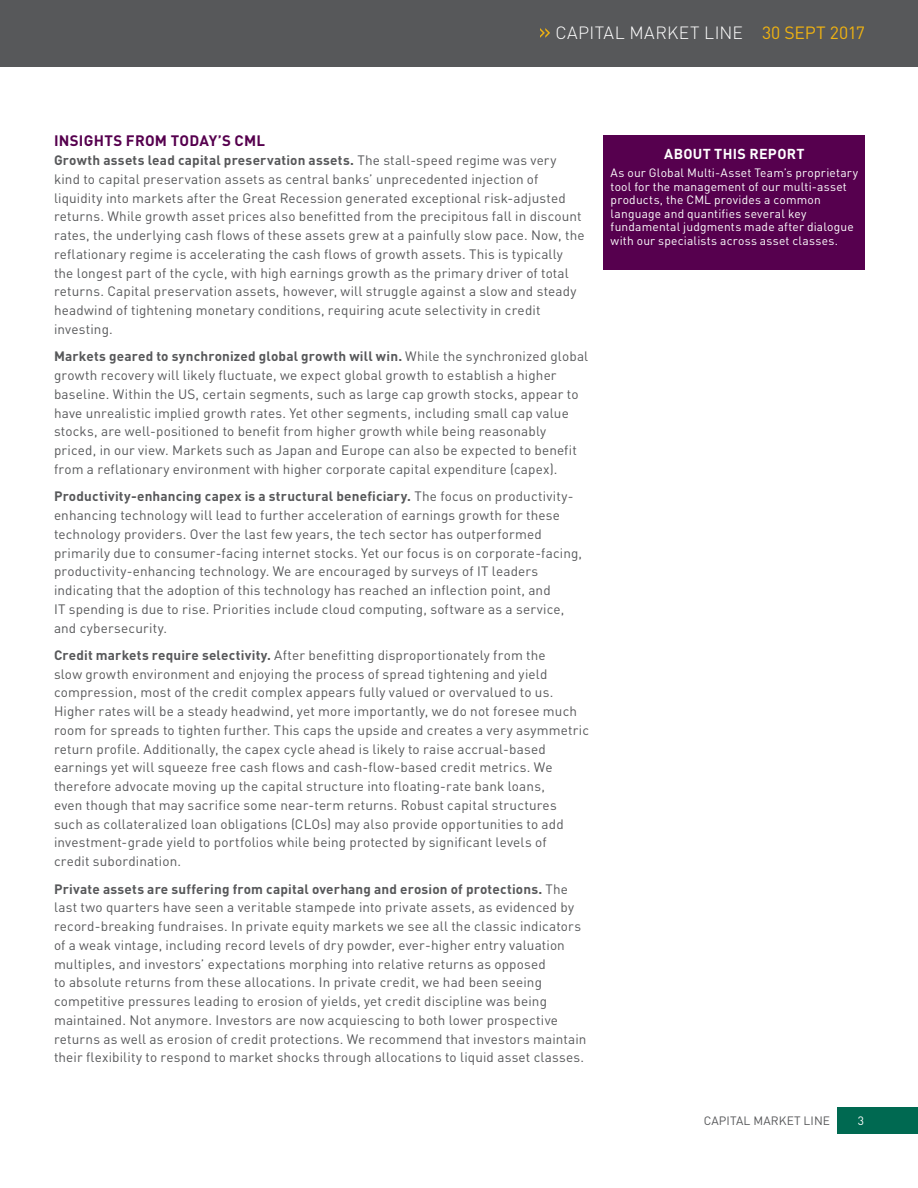
<style>
.page{position:relative;width:918px;height:1188px;background:#fff}
.page>*{position:absolute;margin:0;border:0;box-sizing:border-box;transform-origin:0 0}
.t1{font:300 17.55px "DINOT";letter-spacing:.025em;color:#fff}
.t2{font:700 15px "DINOT";letter-spacing:.015em;color:#56004e}
.t3{font:700 14.25px "DINOT";letter-spacing:.025em;color:#fff}
.t4{font:13.5px/18.8px "DINOT";letter-spacing:.01em;color:#57585a}
.t5{font:12px/13.5px "DINOT";letter-spacing:.015em;color:#fff}
.t6{font:12px "DINOT";letter-spacing:.01em;color:#57585a}
.s1{font-weight:400;color:#efb211}
.s2{font-weight:700}
</style>
<div class="page">
<div style="left:837px;top:1107px;width:81px;height:27px;background:#006951"></div>
<div style="left:0;top:0;width:918px;height:67px;background:#57585a"></div>
<svg style="left:540px;top:28px;width:10px;height:10px"></svg>
<div style="left:604px;top:135px;width:261px;height:135px;background:#56004e"></div>
<p class="t1" style="left:555px;top:19px;width:311px">CAPITAL MARKET LINE <span class="s1">30 SEPT 2017</span></p>
<p class="t2" style="left:54px;top:129px;width:213px">INSIGHTS FROM TODAY’S CML</p>
<p class="t4" style="left:54px;top:150px;width:532px"><span class="s2">Growth assets lead capital preservation assets.</span> The stall-speed regime was very kind to capital preservation assets as central banks’ unprecedented injection of liquidity into markets after the Great Recession generated exceptional risk-adjusted returns. While growth asset prices also benefitted from the precipitous fall in discount rates, the underlying cash flows of these assets grew at a painfully slow pace. Now, the reflationary regime is accelerating the cash flows of growth assets. This is typically the longest part of the cycle, with high earnings growth as the primary driver of total returns. Capital preservation assets, however, will struggle against a slow and steady headwind of tightening monetary conditions, requiring acute selectivity in credit investing.</p>
<p class="t4" style="left:54px;top:346px;width:536px"><span class="s2">Markets geared to synchronized global growth will win.</span> While the synchronized global growth recovery will likely fluctuate, we expect global growth to establish a higher baseline. Within the US, certain segments, such as large cap growth stocks, appear to have unrealistic implied growth rates. Yet other segments, including small cap value stocks, are well-positioned to benefit from higher growth while being reasonably priced, in our view. Markets such as Japan and Europe can also be expected to benefit from a reflationary environment with higher corporate capital expenditure (capex).</p>
<p class="t4" style="left:54px;top:486px;width:530px"><span class="s2">Productivity-enhancing capex is a structural beneficiary.</span> The focus on productivity&shy;enhancing technology will lead to further acceleration of earnings growth for these technology providers. Over the last few years, the tech sector has outperformed primarily due to consumer-facing internet stocks. Yet our focus is on corporate-facing, productivity-enhancing technology. We are encouraged by surveys of IT leaders indicating that the adoption of this technology has reached an inflection point, and<br>IT spending is due to rise. Priorities include cloud computing, software as a service, and cybersecurity.</p>
<p class="t4" style="left:54px;top:645px;width:536px"><span class="s2">Credit markets require selectivity.</span> After benefitting disproportionately from the<br>slow growth environment and enjoying the process of spread tightening and yield compression, most of the credit complex appears fully valued or overvalued to us.<br>Higher rates will be a steady headwind, yet more importantly, we do not foresee much room for spreads to tighten further. This caps the upside and creates a very asymmetric return profile. Additionally, the capex cycle ahead is likely to raise accrual-based earnings yet will squeeze free cash flows and cash-flow-based credit metrics. We therefore advocate moving up the capital structure into floating-rate bank loans,<br>even though that may sacrifice some near-term returns. Robust capital structures such as collateralized loan obligations (CLOs) may also provide opportunities to add investment-grade yield to portfolios while being protected by significant levels of<br>credit subordination.</p>
<p class="t4" style="left:54px;top:878px;width:534px"><span class="s2">Private assets are suffering from capital overhang and erosion of protections.</span> The last two quarters have seen a veritable stampede into private assets, as evidenced by record-breaking fundraises. In private equity markets we see all the classic indicators of a weak vintage, including record levels of dry powder, ever-higher entry valuation multiples, and investors’ expectations morphing into relative returns as opposed<br>to absolute returns from these allocations. In private credit, we had been seeing competitive pressures leading to erosion of yields, yet credit discipline was being maintained. Not anymore. Investors are now acquiescing to both lower prospective returns as well as erosion of credit protections. We recommend that investors maintain their flexibility to respond to market shocks through allocations to liquid asset classes.</p>
<p class="t3" style="left:664px;top:143px;width:142px">ABOUT THIS REPORT</p>
<p class="t5" style="left:611px;top:165px;width:249px">As our Global Multi-Asset Team’s proprietary tool for the management of our multi-asset products, the CML provides a common language and quantifies several key fundamental judgments made after dialogue with our specialists across asset classes.</p>
<p class="t6" style="left:704px;top:1112px;width:128px">CAPITAL MARKET LINE</p>
<p class="t5" style="left:858px;top:1113px;width:8px">3</p>
</div>
